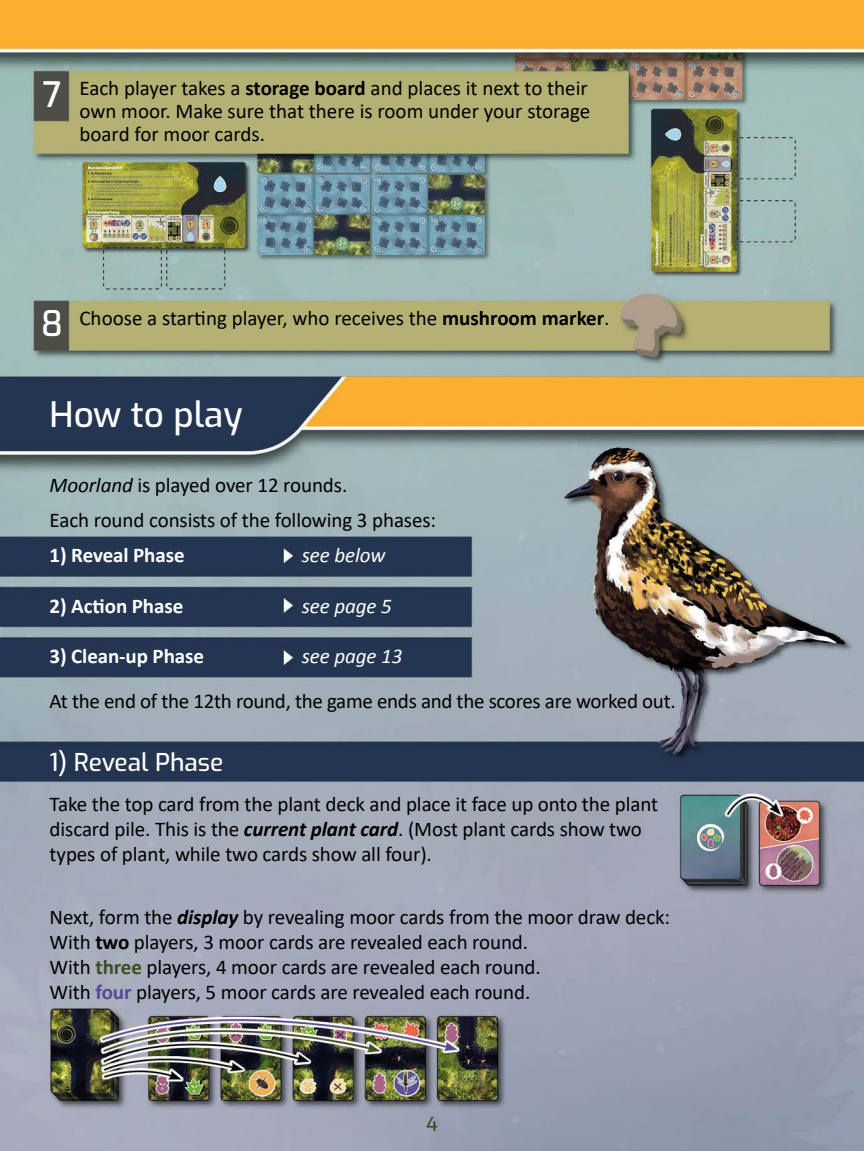
<style>
.page{position:relative;width:864px;height:1151px;background:#fff}
.page>*{position:absolute;margin:0;border:0;box-sizing:border-box;transform-origin:0 0}
.t1{font:100 35px "Exo";color:#fff}
.t2{font:100 24.5px "Exo";color:#fff}
.t3{font:21px/25.2px "Calibri";letter-spacing:-.005em;color:#000}
.t4{font:700 21px "Calibri";letter-spacing:-.005em;color:#fff}
.t5{font:italic 21px "Calibri";letter-spacing:-.005em;color:#fff}
.t6{font:100 19.25px "Exo";color:#3e4c24}
.s1{font-weight:700}
.s2{font-style:italic}
.s3{font-weight:700;font-style:italic}
.s4{font-weight:700;color:#3e4c24}
.s5{font-weight:700;color:#584796}
</style>
<div class="page">
<img style="left:0;top:0;width:863px;height:1151px">
<h1 class="t1" style="left:43px;top:69px;width:21px">7</h1>
<p class="t3" style="left:79px;top:76px;width:512px;line-height:22.8px;text-align:justify">Each player takes a <span class="s1">storage board</span> and places it next to their own moor. Make sure that there is room under your storage board for moor cards.</p>
<h1 class="t1" style="left:41px;top:298px;width:24px">8</h1>
<p class="t3" style="left:79px;top:304px;width:531px">Choose a starting player, who receives the <span class="s1">mushroom marker</span>.</p>
<h1 class="t1" style="left:50px;top:389px;width:194px">How to play</h1>
<p class="t3" style="left:50px;top:467px;width:388px;line-height:35.2px"><span class="s2">Moorland</span> is played over 12 rounds.<br>Each round consists of the following 3 phases:</p>
<p class="t4" style="left:50px;top:542px;width:136px">1) Reveal Phase</p>
<p class="t5" style="left:302px;top:541px;width:85px">see below</p>
<p class="t4" style="left:50px;top:592px;width:135px">2) Action Phase</p>
<p class="t5" style="left:302px;top:591px;width:91px">see page 5</p>
<p class="t4" style="left:50px;top:643px;width:156px">3) Clean-up Phase</p>
<p class="t5" style="left:302px;top:642px;width:102px">see page 13</p>
<p class="t3" style="left:50px;top:688px;width:627px">At the end of the 12th round, the game ends and the scores are worked out.</p>
<p class="t2" style="left:50px;top:745px;width:175px">1) Reveal Phase</p>
<p class="t3" style="left:50px;top:791px;width:609px">Take the top card from the plant deck and place it face up onto the plant discard pile. This is the <span class="s3">current plant card</span>. (Most plant cards show two types of plant, while two cards show all four).</p>
<p class="t3" style="left:50px;top:903px;width:621px">Next, form the <span class="s3">display</span> by revealing moor cards from the moor draw deck:<br>With <span class="s1">two</span> players, 3 moor cards are revealed each round.<br>With <span class="s4">three</span> players, 4 moor cards are revealed each round.<br>With <span class="s5">four</span> players, 5 moor cards are revealed each round.</p>
<p class="t6" style="left:426px;top:1110px;width:13px">4</p>
</div>
